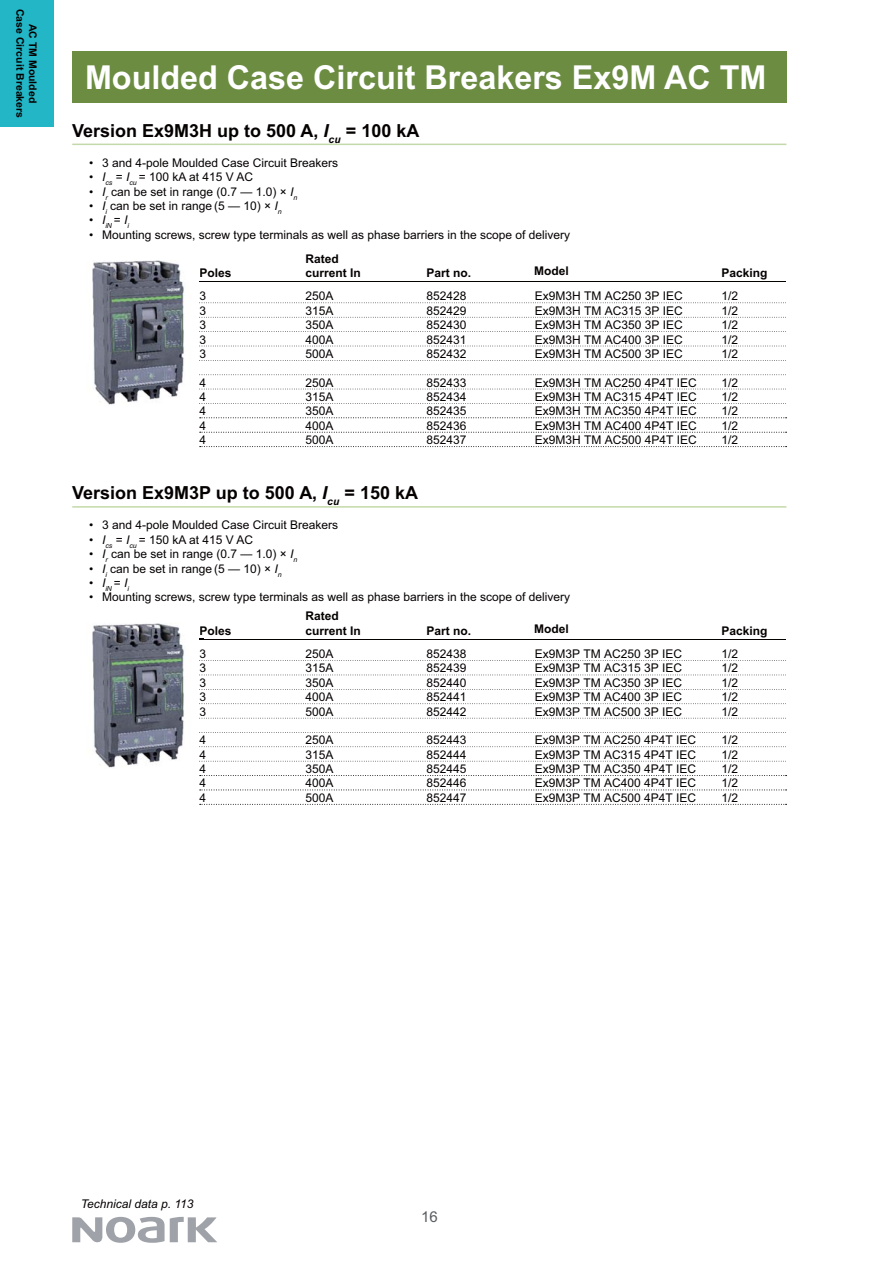
<style>
.page{position:relative;width:893px;height:1263px;background:#fff}
.page>*{position:absolute;margin:0;border:0;box-sizing:border-box;transform-origin:0 0}
.t1{font:700 33px "Arial";color:#fff}
.t2{font:700 18px "Arial";color:#050100}
.t3{font:15px "Arial";color:#5a5c60}
.t4{font:12px/14.4px "Arial";color:#050100;text-align:justify}
.t5{font:700 12px/14.4px "Arial";color:#050100}
.t6{font:italic 12px "Arial";color:#050100}
.t7{font:700 10.5px/12.6px "Arial";color:#050100;text-align:center}
.s1{font-style:italic}
.s2{font-style:normal}
</style>
<div class="page">
<svg style="left:72px;top:1217px;width:145px;height:26px"></svg>
<div style="left:0;top:0;width:53px;height:127px;background:#22b6c7"></div>
<div style="left:72px;top:51px;width:714px;height:51px;background:#6c8c42"></div>
<hr style="left:72px;top:144px;width:714px;height:1px;background:#c3d9a9">
<hr style="left:72px;top:506px;width:714px;height:2px;background:#c3d9a9">
<svg style="left:200px;top:417px;width:586px;height:1px"></svg>
<svg style="left:200px;top:432px;width:586px;height:1px"></svg>
<svg style="left:200px;top:446px;width:586px;height:1px"></svg>
<hr style="left:199px;top:281px;width:587px;height:1px;background:#050100">
<svg style="left:200px;top:775px;width:586px;height:1px"></svg>
<svg style="left:200px;top:790px;width:586px;height:1px"></svg>
<svg style="left:200px;top:804px;width:586px;height:1px"></svg>
<hr style="left:199px;top:639px;width:587px;height:1px;background:#050100">
<img style="left:92px;top:260px;width:92px;height:145px">
<svg style="left:199px;top:302px;width:587px;height:59px"></svg>
<svg style="left:199px;top:374px;width:587px;height:30px"></svg>
<img style="left:92px;top:623px;width:92px;height:145px">
<svg style="left:199px;top:660px;width:587px;height:59px"></svg>
<svg style="left:199px;top:732px;width:587px;height:30px"></svg>
<p class="t7" style="left:38px;top:9px;width:111px;rotate:90deg">AC TM Moulded<br>Case Circuit Breakers</p>
<h1 class="t1" style="left:85px;top:65px;width:683px">Moulded Case Circuit Breakers Ex9M AC TM</h1>
<h2 class="t2" style="left:72px;top:124px;width:349px">Version Ex9M3H up to 500 A, <span class="s1">I</span><sub>cu</sub> = 100 kA</h2>
<p class="t4" style="left:89px;top:157px;width:250px">• 3 and 4-pole Moulded Case Circuit Breakers</p>
<p class="t4" style="left:89px;top:171px;width:165px"><span class="s1">• I</span><sub>cs</sub> = <span class="s1">I</span><sub>cu</sub> = 100 kA at 415 V AC</p>
<p class="t4" style="left:89px;top:185px;width:209px"><span class="s1">• I</span><sub>r</sub> can be set in range (0.7 — 1.0) × <span class="s1">I</span><sub>n</sub></p>
<p class="t4" style="left:89px;top:200px;width:194px"><span class="s1">• I</span><sub>i</sub> can be set in range (5 — 10) × <span class="s1">I</span><sub>n</sub></p>
<p class="t6" style="left:89px;top:216px;width:41px">• I<sub>iN</sub> <span class="s2">=</span> I<sub>i</sub></p>
<p class="t4" style="left:89px;top:229px;width:482px">• Mounting screws, screw type terminals as well as phase barriers in the scope of delivery</p>
<p class="t5" style="left:306px;top:252px;width:57px">Rated current In</p>
<p class="t5" style="left:199px;top:267px;width:34px">Poles</p>
<p class="t5" style="left:426px;top:267px;width:46px">Part no.</p>
<p class="t5" style="left:534px;top:265px;width:36px">Model</p>
<p class="t5" style="left:721px;top:267px;width:48px">Packing</p>
<p class="t4" style="left:306px;top:290px;width:30px">250A</p>
<p class="t4" style="left:426px;top:290px;width:42px">852428</p>
<p class="t4" style="left:535px;top:290px;width:149px">Ex9M3H TM AC250 3P IEC</p>
<p class="t4" style="left:426px;top:304px;width:42px">852429</p>
<p class="t4" style="left:535px;top:304px;width:149px">Ex9M3H TM AC315 3P IEC</p>
<p class="t4" style="left:426px;top:319px;width:42px">852430</p>
<p class="t4" style="left:535px;top:319px;width:149px">Ex9M3H TM AC350 3P IEC</p>
<p class="t4" style="left:426px;top:333px;width:42px">852431</p>
<p class="t4" style="left:535px;top:333px;width:149px">Ex9M3H TM AC400 3P IEC</p>
<p class="t4" style="left:426px;top:348px;width:42px">852432</p>
<p class="t4" style="left:535px;top:348px;width:149px">Ex9M3H TM AC500 3P IEC</p>
<p class="t4" style="left:721px;top:290px;width:18px">1/2</p>
<p class="t4" style="left:199px;top:290px;width:8px">3<br>3<br>3<br>3<br>3</p>
<p class="t4" style="left:199px;top:376px;width:8px">4<br>4</p>
<p class="t4" style="left:306px;top:304px;width:30px">315A</p>
<p class="t4" style="left:721px;top:304px;width:18px">1/2</p>
<p class="t4" style="left:306px;top:319px;width:30px">350A</p>
<p class="t4" style="left:721px;top:319px;width:18px">1/2</p>
<p class="t4" style="left:306px;top:333px;width:30px">400A</p>
<p class="t4" style="left:721px;top:333px;width:18px">1/2</p>
<p class="t4" style="left:306px;top:348px;width:30px">500A</p>
<p class="t4" style="left:721px;top:348px;width:18px">1/2</p>
<p class="t4" style="left:306px;top:376px;width:30px">250A</p>
<p class="t4" style="left:426px;top:376px;width:42px">852433</p>
<p class="t4" style="left:535px;top:376px;width:163px">Ex9M3H TM AC250 4P4T IEC</p>
<p class="t4" style="left:426px;top:391px;width:42px">852434</p>
<p class="t4" style="left:535px;top:391px;width:163px">Ex9M3H TM AC315 4P4T IEC</p>
<p class="t4" style="left:426px;top:405px;width:42px">852435</p>
<p class="t4" style="left:535px;top:405px;width:163px">Ex9M3H TM AC350 4P4T IEC</p>
<p class="t4" style="left:426px;top:419px;width:42px">852436</p>
<p class="t4" style="left:535px;top:419px;width:163px">Ex9M3H TM AC400 4P4T IEC</p>
<p class="t4" style="left:426px;top:434px;width:42px">852437</p>
<p class="t4" style="left:535px;top:434px;width:163px">Ex9M3H TM AC500 4P4T IEC</p>
<p class="t4" style="left:721px;top:376px;width:18px">1/2</p>
<p class="t4" style="left:306px;top:391px;width:30px">315A</p>
<p class="t4" style="left:721px;top:391px;width:18px">1/2</p>
<p class="t4" style="left:199px;top:405px;width:8px">4</p>
<p class="t4" style="left:306px;top:405px;width:30px">350A</p>
<p class="t4" style="left:721px;top:405px;width:18px">1/2</p>
<p class="t4" style="left:199px;top:419px;width:8px">4</p>
<p class="t4" style="left:306px;top:419px;width:30px">400A</p>
<p class="t4" style="left:721px;top:419px;width:18px">1/2</p>
<p class="t4" style="left:199px;top:434px;width:8px">4</p>
<p class="t4" style="left:306px;top:434px;width:30px">500A</p>
<p class="t4" style="left:721px;top:434px;width:18px">1/2</p>
<h2 class="t2" style="left:72px;top:486px;width:347px">Version Ex9M3P up to 500 A, <span class="s1">I</span><sub>cu</sub> = 150 kA</h2>
<p class="t4" style="left:89px;top:519px;width:250px">• 3 and 4-pole Moulded Case Circuit Breakers</p>
<p class="t4" style="left:89px;top:534px;width:165px"><span class="s1">• I</span><sub>cs</sub> = <span class="s1">I</span><sub>cu</sub> = 150 kA at 415 V AC</p>
<p class="t4" style="left:89px;top:548px;width:209px"><span class="s1">• I</span><sub>r</sub> can be set in range (0.7 — 1.0) × <span class="s1">I</span><sub>n</sub></p>
<p class="t4" style="left:89px;top:562px;width:194px"><span class="s1">• I</span><sub>i</sub> can be set in range (5 — 10) × <span class="s1">I</span><sub>n</sub></p>
<p class="t6" style="left:89px;top:578px;width:41px">• I<sub>iN</sub> <span class="s2">=</span> I<sub>i</sub></p>
<p class="t4" style="left:89px;top:591px;width:482px">• Mounting screws, screw type terminals as well as phase barriers in the scope of delivery</p>
<p class="t5" style="left:306px;top:610px;width:57px">Rated current In</p>
<p class="t5" style="left:199px;top:624px;width:34px">Poles</p>
<p class="t5" style="left:426px;top:624px;width:46px">Part no.</p>
<p class="t5" style="left:534px;top:623px;width:36px">Model</p>
<p class="t5" style="left:721px;top:624px;width:48px">Packing</p>
<p class="t4" style="left:306px;top:648px;width:30px">250A</p>
<p class="t4" style="left:426px;top:648px;width:42px">852438</p>
<p class="t4" style="left:535px;top:648px;width:149px">Ex9M3P TM AC250 3P IEC</p>
<p class="t4" style="left:426px;top:662px;width:42px">852439</p>
<p class="t4" style="left:535px;top:662px;width:149px">Ex9M3P TM AC315 3P IEC</p>
<p class="t4" style="left:426px;top:677px;width:42px">852440</p>
<p class="t4" style="left:535px;top:677px;width:149px">Ex9M3P TM AC350 3P IEC</p>
<p class="t4" style="left:426px;top:691px;width:42px">852441</p>
<p class="t4" style="left:535px;top:691px;width:149px">Ex9M3P TM AC400 3P IEC</p>
<p class="t4" style="left:426px;top:705px;width:42px">852442</p>
<p class="t4" style="left:535px;top:705px;width:149px">Ex9M3P TM AC500 3P IEC</p>
<p class="t4" style="left:721px;top:648px;width:18px">1/2</p>
<p class="t4" style="left:199px;top:648px;width:8px">3<br>3<br>3<br>3<br>3</p>
<p class="t4" style="left:199px;top:734px;width:8px">4<br>4<br>4</p>
<p class="t4" style="left:306px;top:662px;width:30px">315A</p>
<p class="t4" style="left:721px;top:662px;width:18px">1/2</p>
<p class="t4" style="left:306px;top:677px;width:30px">350A</p>
<p class="t4" style="left:721px;top:677px;width:18px">1/2</p>
<p class="t4" style="left:306px;top:691px;width:30px">400A</p>
<p class="t4" style="left:721px;top:691px;width:18px">1/2</p>
<p class="t4" style="left:306px;top:705px;width:30px">500A</p>
<p class="t4" style="left:721px;top:705px;width:18px">1/2</p>
<p class="t4" style="left:306px;top:734px;width:30px">250A</p>
<p class="t4" style="left:426px;top:734px;width:42px">852443</p>
<p class="t4" style="left:535px;top:734px;width:163px">Ex9M3P TM AC250 4P4T IEC</p>
<p class="t4" style="left:426px;top:748px;width:42px">852444</p>
<p class="t4" style="left:535px;top:748px;width:163px">Ex9M3P TM AC315 4P4T IEC</p>
<p class="t4" style="left:426px;top:763px;width:42px">852445</p>
<p class="t4" style="left:535px;top:763px;width:163px">Ex9M3P TM AC350 4P4T IEC</p>
<p class="t4" style="left:426px;top:777px;width:42px">852446</p>
<p class="t4" style="left:535px;top:777px;width:163px">Ex9M3P TM AC400 4P4T IEC</p>
<p class="t4" style="left:426px;top:792px;width:42px">852447</p>
<p class="t4" style="left:535px;top:792px;width:163px">Ex9M3P TM AC500 4P4T IEC</p>
<p class="t4" style="left:721px;top:734px;width:18px">1/2</p>
<p class="t4" style="left:306px;top:748px;width:30px">315A</p>
<p class="t4" style="left:721px;top:748px;width:18px">1/2</p>
<p class="t4" style="left:306px;top:763px;width:30px">350A</p>
<p class="t4" style="left:721px;top:763px;width:18px">1/2</p>
<p class="t4" style="left:199px;top:777px;width:8px">4</p>
<p class="t4" style="left:306px;top:777px;width:30px">400A</p>
<p class="t4" style="left:721px;top:777px;width:18px">1/2</p>
<p class="t4" style="left:199px;top:792px;width:8px">4</p>
<p class="t4" style="left:306px;top:792px;width:30px">500A</p>
<p class="t4" style="left:721px;top:792px;width:18px">1/2</p>
<p class="t6" style="left:81px;top:1199px;width:114px">Technical data p. 113</p>
<p class="t3" style="left:421px;top:1212px;width:18px">16</p>
</div>
